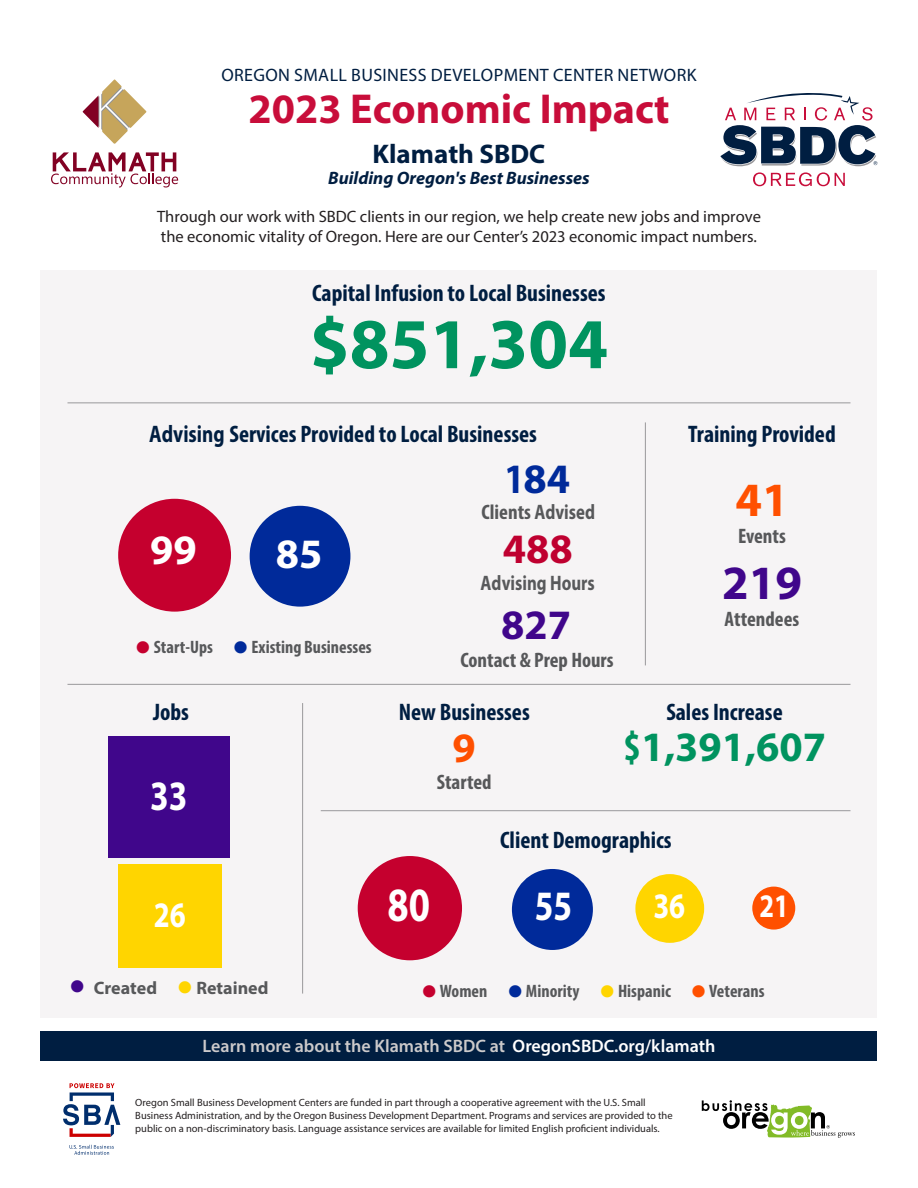
<style>
.page{position:relative;width:918px;height:1188px;background:#fff}
.page>*{position:absolute;margin:0;border:0;box-sizing:border-box;transform-origin:0 0}
.t1{font:700 72px "Myriad Pro";color:#00935f}
.t2{font:700 48px "Myriad Pro";color:#40068b}
.t3{font:700 48px "Myriad Pro";color:#ff5000}
.t4{font:700 48px "Myriad Pro";color:#fff;scale:.8 1}
.t5{font:700 42px "Myriad Pro";color:#c80d3a}
.t6{font:700 42px "Myriad Pro";color:#00935f}
.t7{font:700 42px "Myriad Pro";color:#fff;scale:.8 1}
.t8{font:700 42px "Myriad Pro";color:#fff}
.t9{font:700 42px "Myriad Pro";color:#40068b}
.t10{font:700 42px "Myriad Pro";color:#002a9a}
.t11{font:700 42px "Myriad Pro";color:#bf0030}
.t12{font:700 42px "Myriad Pro";color:#ff5000}
.t13{font:700 36px "Myriad Pro";color:#fff;scale:.8 1}
.t14{font:700 33px "Myriad Pro";color:#fff;scale:.8 1}
.t15{font:700 27px "Myriad Pro";color:#001e41}
.t16{font:700 condensed 24px "Myriad Pro";color:#001e41}
.t17{font:700 condensed 21px "Myriad Pro";color:#57585a}
.t18{font:700 21px "Myriad Pro";color:#58595b;scale:.8 1}
.t19{font:700 condensed 18px "Myriad Pro";color:#57585a}
.t20{font:600 18px "Myriad Pro";color:#cccacb}
.t21{font:18px "Myriad Pro";letter-spacing:.02em;color:#001e41}
.t22{font:italic 700 18px "Myriad Pro";color:#001e41}
.t23{font:700 18px "Myriad Pro";color:#57585a}
.t24{font:16.5px/19.8px "Myriad Pro";color:#231f20}
.t25{font:10.5px/12.6px "Myriad Pro";color:#231f20}
.s1{font-stretch:normal}
.s2{color:#c5002e}
.s3{color:#002a9a}
.s4{font-stretch:condensed}
.s5{color:#40068b}
.s6{color:#ffd500}
.s7{color:#ff5000}
.s8{color:#fff}
</style>
<div class="page">
<div style="left:40px;top:270px;width:838px;height:748px;background:#f6f4f5"></div>
<svg style="left:720px;top:93px;width:158px;height:73px"></svg>
<svg style="left:753px;top:172px;width:92px;height:14px"></svg>
<svg style="left:70px;top:1145px;width:44px;height:10px"></svg>
<svg style="left:63px;top:1083px;width:57px;height:54px"></svg>
<svg style="left:702px;top:1100px;width:153px;height:38px"></svg>
<div style="left:40px;top:1031px;width:838px;height:30px;background:#001e41"></div>
<hr style="left:68px;top:402px;width:782px;height:1px;background:#99989b">
<hr style="left:68px;top:684px;width:782px;height:1px;background:#99989b">
<hr style="left:321px;top:810px;width:529px;height:1px;background:#99989b">
<hr style="left:645px;top:422px;width:1px;height:243px;background:#99989b">
<hr style="left:302px;top:703px;width:1px;height:291px;background:#99989b">
<div style="left:108px;top:736px;width:122px;height:122px;background:#40068b"></div>
<div style="left:118px;top:864px;width:103px;height:103px;background:#ffd500"></div>
<div style="left:358px;top:856px;width:104px;height:104px;background:#c5002e;border-radius:50%"></div>
<div style="left:512px;top:869px;width:81px;height:81px;background:#002a9a;border-radius:50%"></div>
<div style="left:635px;top:874px;width:69px;height:69px;background:#ffd500;border-radius:50%"></div>
<div style="left:752px;top:887px;width:43px;height:43px;background:#ff5000;border-radius:50%"></div>
<svg style="left:83px;top:80px;width:63px;height:64px"></svg>
<svg style="left:51px;top:152px;width:127px;height:36px"></svg>
<div style="left:118px;top:499px;width:113px;height:113px;background:#c5002e;border-radius:50%"></div>
<div style="left:250px;top:506px;width:100px;height:101px;background:#002a9a;border-radius:50%"></div>
<p class="t21" style="left:221px;top:64px;width:477px">OREGON SMALL BUSINESS DEVELOPMENT CENTER NETWORK</p>
<p class="t5" style="left:249px;top:81px;width:422px">2023 Economic Impact</p>
<p class="t15" style="left:373px;top:136px;width:174px">Klamath SBDC</p>
<p class="t22" style="left:328px;top:167px;width:263px">Building Oregon's Best Businesses</p>
<p class="t24" style="left:157px;top:206px;width:605px">Through our work with SBDC clients in our region, we help create new jobs and improve the economic vitality of Oregon. Here are our Center’s 2023 economic impact numbers.</p>
<p class="t16" style="left:312px;top:278px;width:295px">Capital Infusion to Local Businesses</p>
<p class="t1" style="left:310px;top:297px;width:300px">$851,304</p>
<h3 class="t16" style="left:149px;top:419px;width:389px"><span class="s1">Advising</span> Services Provided to Local Businesses</h3>
<h3 class="t16" style="left:688px;top:419px;width:149px">Training Provided</h3>
<h3 class="t8" style="left:150px;top:523px;width:48px">99</h3>
<h3 class="t8" style="left:276px;top:526px;width:48px">85</h3>
<h3 class="t19" style="left:135px;top:636px;width:238px"><span class="s2">●</span> Start-Ups <span class="s3">●</span> Existing Businesses</h3>
<h3 class="t16" style="left:153px;top:697px;width:37px">Jobs</h3>
<p class="t7" style="left:150px;top:769px;width:48px">33</p>
<p class="t13" style="left:154px;top:891px;width:41px">26</p>
<h3 class="t10" style="left:506px;top:452px;width:66px"><span class="s4">1</span>84</h3>
<h3 class="t17" style="left:482px;top:499px;width:115px">Clients <span class="s1">Advised</span></h3>
<h3 class="t11" style="left:503px;top:521px;width:71px">488</h3>
<h3 class="t18" style="left:481px;top:569px;width:144px">Advising Hours</h3>
<p class="t9" style="left:501px;top:598px;width:71px">827</p>
<h3 class="t17" style="left:460px;top:647px;width:155px">Contact &amp; Prep Hours</h3>
<p class="t3" style="left:736px;top:468px;width:55px">41</p>
<h3 class="t17" style="left:738px;top:523px;width:49px">Events</h3>
<p class="t2" style="left:722px;top:552px;width:81px">219</p>
<h3 class="t17" style="left:725px;top:606px;width:76px">Attendees</h3>
<p class="t16" style="left:399px;top:697px;width:133px">New Businesses</p>
<p class="t12" style="left:453px;top:720px;width:25px">9</p>
<p class="t17" style="left:437px;top:769px;width:56px">Started</p>
<p class="t16" style="left:666px;top:697px;width:118px">Sales Increase</p>
<p class="t6" style="left:623px;top:720px;width:204px"><span class="s4">$</span>1,391,607</p>
<h3 class="t16" style="left:500px;top:825px;width:173px">Client Demographics</h3>
<p class="t4" style="left:388px;top:873px;width:55px">80</p>
<p class="t7" style="left:535px;top:879px;width:48px">55</p>
<p class="t13" style="left:653px;top:882px;width:41px">36</p>
<p class="t14" style="left:759px;top:884px;width:38px">21</p>
<h3 class="t23" style="left:70px;top:976px;width:200px"><span class="s5">●</span> Created <span class="s6">●</span> Retained</h3>
<h3 class="t19" style="left:421px;top:980px;width:345px"><span class="s2">●</span> Women <span class="s3">●</span> Minority <span class="s6">●</span> Hispanic <span class="s7">●</span> Veterans</h3>
<p class="t20" style="left:203px;top:1034px;width:514px">Learn more about the Klamath SBDC at <span class="s8">OregonSBDC.org/klamath</span></p>
<p class="t25" style="left:135px;top:1096px;width:539px">Oregon Small Business Development Centers are funded in part through a cooperative agreement with the U.S. Small<br>Business Administration, and by the Oregon Business Development Department. Programs and services are provided to the public on a non-discriminatory basis. Language assistance services are available for limited English proficient individuals.</p>
</div>
